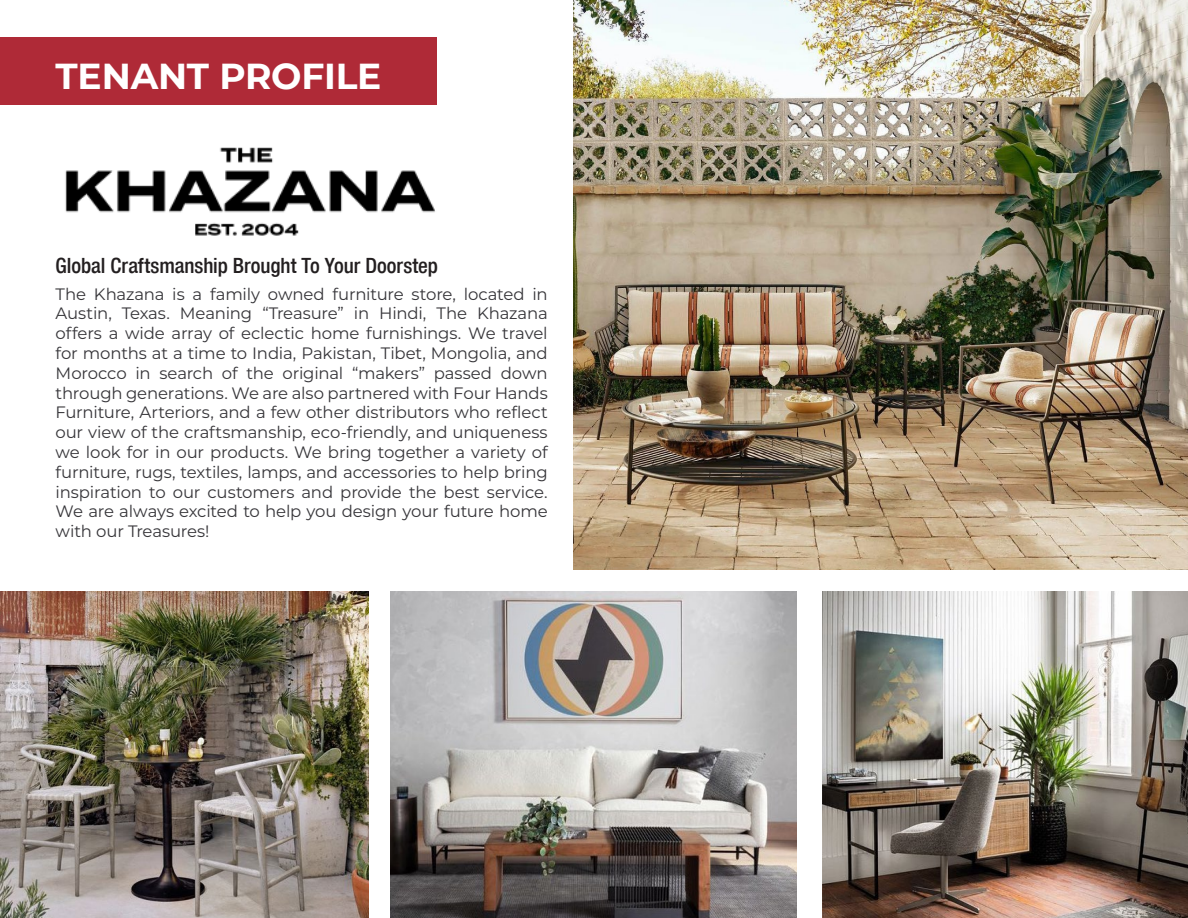
<style>
.page{position:relative;width:1188px;height:918px;background:#fff}
.page>*{position:absolute;margin:0;border:0;box-sizing:border-box;transform-origin:0 0}
.Page_Header{font:700 36px "Montserrat";letter-spacing:-.005em;color:#fff}
.TOC_SubEntry{font:500 condensed 21px "Helvetica Neue";color:#231f20}
.TOC_SubEntry-2{font:16.5px/19.8px "Montserrat";letter-spacing:-.01em;color:#363539;text-align:justify}
</style>
<div class="page">
<div style="left:0;top:37px;width:437px;height:68px;background:#af2a37"></div>
<img style="left:65px;top:147px;width:370px;height:89px">
<img style="left:574px;top:0;width:614px;height:570px">
<img style="left:0;top:592px;width:368px;height:326px">
<img style="left:390px;top:592px;width:406px;height:326px">
<img style="left:823px;top:592px;width:365px;height:326px">
<p class="Page_Header" style="left:56px;top:50px;width:327px">TENANT PROFILE</p>
<p class="TOC_SubEntry" style="left:56px;top:253px;width:384px">Global Craftsmanship Brought To Your Doorstep</p>
<p class="TOC_SubEntry-2" style="left:56px;top:283px;width:494px">The Khazana is a family owned furniture store, located in Austin, Texas. Meaning “Treasure” in Hindi, The Khazana offers a wide array of eclectic home furnishings. We travel for months at a time to India, Pakistan, Tibet, Mongolia, and Morocco in search of the original “makers” passed down through generations. We are also partnered with Four Hands Furniture, Arteriors, and a few other distributors who reflect our view of the craftsmanship, eco-friendly, and uniqueness we look for in our products. We bring together a variety of furniture, rugs, textiles, lamps, and accessories to help bring inspiration to our customers and provide the best service.<br>We are always excited to help you design your future home with our Treasures!</p>
</div>
